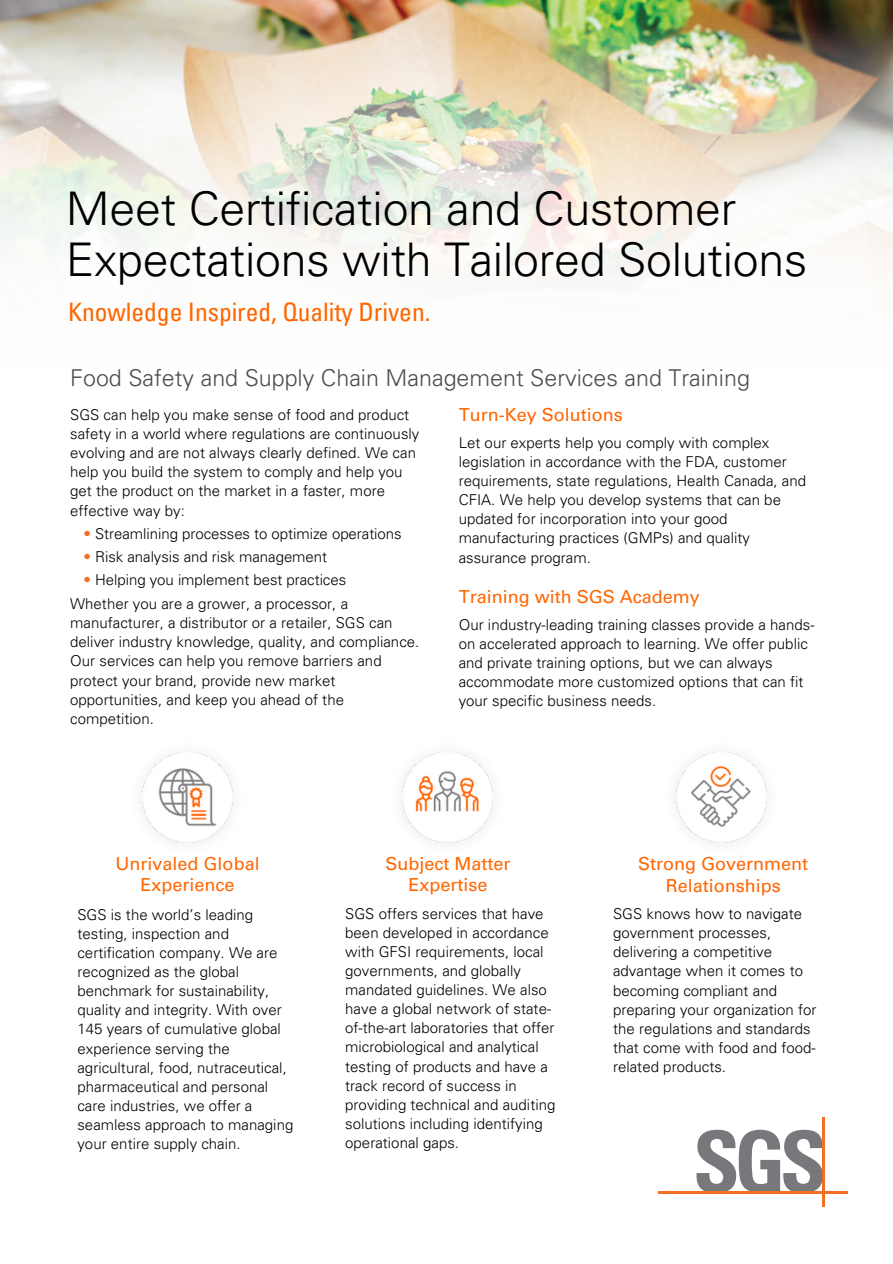
<style>
.page{position:relative;width:893px;height:1264px;background:#fff}
.page>*{position:absolute;margin:0;border:0;box-sizing:border-box;transform-origin:0 0}
.t1{font:300 46.5px/50.7px "Univers LT Pro 45";letter-spacing:-.005em;color:#000}
.t2{font:condensed 25.5px "Univers LT Pro";color:#f60}
.t3{font:300 23.25px "Univers LT Pro 45";color:#4d4d4f}
.t4{font:18px/21.3px "Univers LT Pro 55 Roman";color:#f60;text-align:center}
.t5{font:300 15px/19.2px "Univers LT Pro 45";color:#000}
.s1{color:#f36f21}
</style>
<div class="page">
<svg style="left:696px;top:1129px;width:126px;height:62px"></svg>
<hr style="left:658px;top:1191px;width:189px;height:2px;background:#f36f21">
<hr style="left:822px;top:1117px;width:1px;height:88px;background:#f36f21">
<img style="left:402px;top:752px;width:91px;height:91px">
<img style="left:142px;top:752px;width:91px;height:91px">
<img style="left:676px;top:752px;width:91px;height:91px">
<img style="left:0;top:2px;width:892px;height:271px">
<p class="t1" style="left:66px;top:189px;width:743px">Meet Certification and Customer<br>Expectations with Tailored Solutions</p>
<h1 class="t2" style="left:68px;top:303px;width:364px">Knowledge Inspired, Quality Driven.</h1>
<h2 class="t3" style="left:70px;top:369px;width:681px">Food Safety and Supply Chain Management Services and Training</h2>
<p class="t5" style="left:70px;top:407px;width:350px">SGS can help you make sense of food and product safety in a world where regulations are continuously evolving and are not always clearly defined. We can help you build the system to comply and help you get the product on the market in a faster, more effective way by:</p>
<p class="t5" style="left:84px;top:526px;width:319px"><span class="s1">•</span> Streamlining processes to optimize operations</p>
<h3 class="t5" style="left:84px;top:549px;width:245px"><span class="s1">•</span> Risk analysis and risk management</h3>
<p class="t5" style="left:84px;top:571px;width:264px"><span class="s1">•</span> Helping you implement best practices</p>
<p class="t5" style="left:70px;top:596px;width:351px">Whether you are a grower, a processor, a manufacturer, a distributor or a retailer, SGS can deliver industry knowledge, quality, and compliance.<br>Our services can help you remove barriers and protect your brand, provide new market opportunities, and keep you ahead of the competition.</p>
<p class="t4" style="left:458px;top:406px;width:166px">Turn-Key Solutions</p>
<h2 class="t5" style="left:458px;top:435px;width:312px">Let our experts help you comply with complex</h2>
<h3 class="t5" style="left:458px;top:454px;width:349px">legislation in accordance with the FDA, customer requirements, state regulations, Health Canada, and CFIA. We help you develop systems that can be updated for incorporation into your good manufacturing practices (GMPs) and quality assurance program.</h3>
<p class="t4" style="left:458px;top:588px;width:243px">Training with SGS Academy</p>
<p class="t5" style="left:458px;top:617px;width:357px">Our industry-leading training classes provide a hands&shy;on accelerated approach to learning. We offer public and private training options, but we can always accommodate more customized options that can fit your specific business needs.</p>
<h3 class="t4" style="left:385px;top:855px;width:127px">Subject Matter<br>Expertise</h3>
<p class="t4" style="left:115px;top:855px;width:146px">Unrivaled Global<br>Experience</p>
<h3 class="t4" style="left:638px;top:855px;width:172px">Strong Government<br>Relationships</h3>
<p class="t5" style="left:345px;top:905px;width:212px">SGS offers services that have been developed in accordance with GFSI requirements, local governments, and globally mandated guidelines. We also have a global network of state&shy;of-the-art laboratories that offer microbiological and analytical testing of products and have a track record of success in providing technical and auditing solutions including identifying operational gaps.</p>
<p class="t5" style="left:613px;top:906px;width:205px">SGS knows how to navigate government processes, delivering a competitive advantage when it comes to becoming compliant and preparing your organization for the regulations and standards that come with food and food&shy;related products.</p>
<p class="t5" style="left:77px;top:906px;width:217px">SGS is the world’s leading testing, inspection and certification company. We are recognized as the global benchmark for sustainability, quality and integrity. With over<br>145 years of cumulative global experience serving the agricultural, food, nutraceutical, pharmaceutical and personal care industries, we offer a seamless approach to managing your entire supply chain.</p>
</div>
